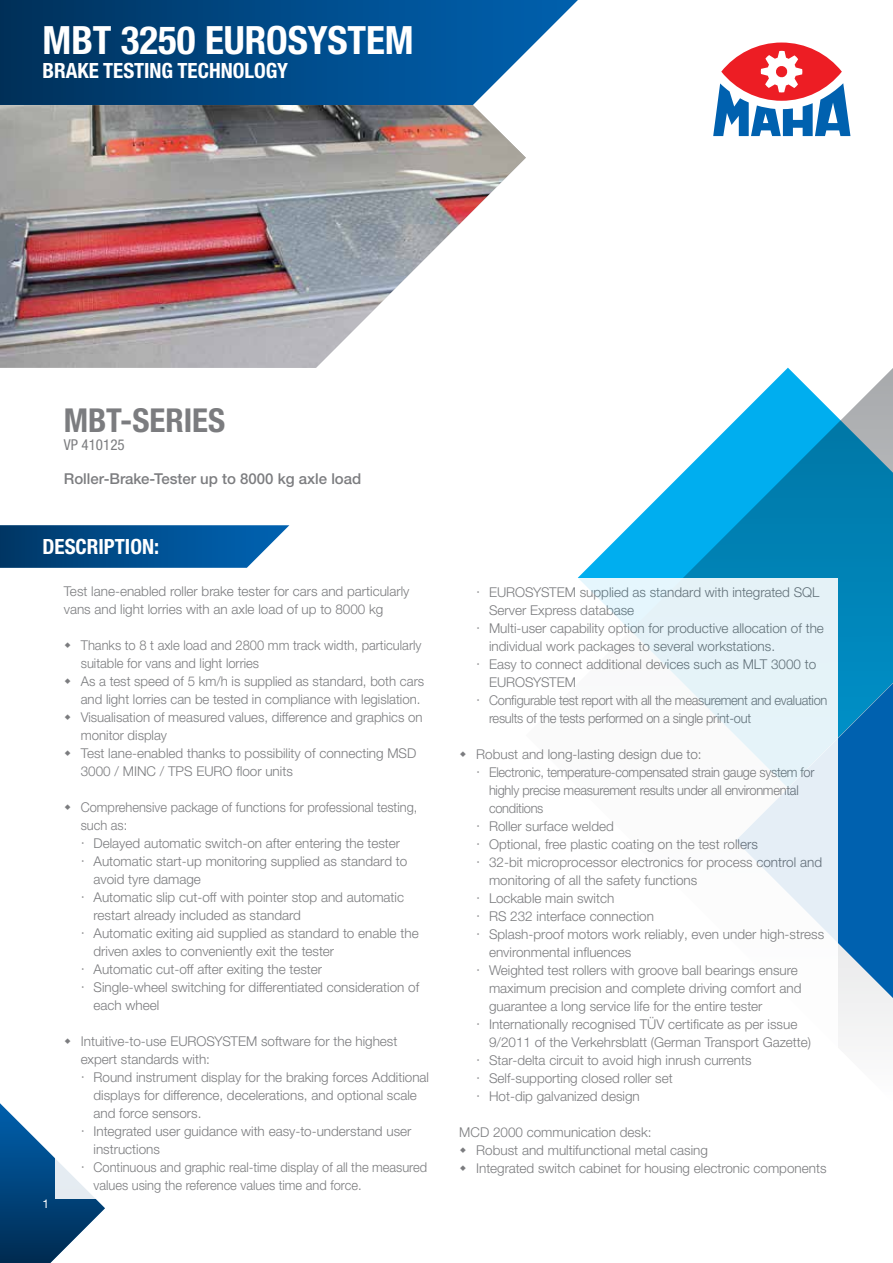
<style>
.page{position:relative;width:893px;height:1263px;background:#fff}
.page>*{position:absolute;margin:0;border:0;box-sizing:border-box;transform-origin:0 0}
.t1{font:700 condensed 39px "Helvetica Neue LTW1 G";color:#fff}
.t2{font:700 condensed 33px "Helvetica Neue LTW1 G";color:#6d6e71}
.t3{font:700 condensed 21px "Helvetica Neue LTW1 G";color:#fff}
.t4{font:500 15px "Helvetica Neue LTW1 G";color:#6d6e71}
.t5{font:condensed 15px "Helvetica Neue LTW1 G";color:#6d6e71}
.t6{font:300 13.5px/18px "Helvetica Neue LTW1 G";color:#6d6e71}
.t7{font:300 13.5px/18px "Helvetica Neue LTW1 G";color:#6d6e71;scale:.96 1}
.t8{font:300 13.5px/18px "Helvetica Neue LTW1 G";color:#6d6e71;scale:.95 1}
.t9{font:12px "Helvetica Neue LTW1 G";color:#fff}
</style>
<div class="page">
<svg style="left:578px;top:368px;width:315px;height:669px"></svg>
<svg style="left:838px;top:683px;width:55px;height:315px;background:#1571b6"></svg>
<svg style="left:0;top:0;width:578px;height:105px;background:#17588e"></svg>
<svg style="left:0;top:525px;width:289px;height:43px;background:#135b95"></svg>
<svg style="left:721px;top:43px;width:121px;height:58px"></svg>
<svg style="left:713px;top:51px;width:137px;height:85px"></svg>
<img style="left:0;top:105px;width:526px;height:263px">
<svg style="left:578px;top:578px;width:260px;height:459px"></svg>
<svg style="left:0;top:1103px;width:105px;height:160px"></svg>
<h1 class="t1" style="left:43px;top:17px;width:373px">MBT 3250 EUROSYSTEM</h1>
<h3 class="t3" style="left:43px;top:58px;width:247px">BRAKE TESTING TECHNOLOGY</h3>
<h2 class="t2" style="left:64px;top:401px;width:163px">MBT-SERIES</h2>
<p class="t5" style="left:64px;top:436px;width:62px">VP 410125</p>
<p class="t4" style="left:64px;top:470px;width:299px">Roller-Brake-Tester up to 8000 kg axle load</p>
<h3 class="t3" style="left:43px;top:534px;width:118px">DESCRIPTION:</h3>
<p class="t9" style="left:43px;top:1196px;width:8px">1</p>
<p class="t6" style="left:64px;top:582px;width:347px">Test lane-enabled roller brake tester for cars and particularly vans and light lorries with an axle load of up to 8000 kg</p>
<p class="t7" style="left:81px;top:636px;width:359px">Thanks to 8 t axle load and 2800 mm track width, particularly suitable for vans and light lorries<br>As a test speed of 5 km/h is supplied as standard, both cars and light lorries can be tested in compliance with legislation.<br>Visualisation of measured values, difference and graphics on monitor display<br>Test lane-enabled thanks to possibility of connecting MSD 3000 / MINC / TPS EURO floor units</p>
<p class="t8" style="left:81px;top:798px;width:356px">Comprehensive package of functions for professional testing, such as:</p>
<p class="t6" style="left:94px;top:834px;width:327px">Delayed automatic switch-on after entering the tester Automatic start-up monitoring supplied as standard to avoid tyre damage<br>Automatic slip cut-off with pointer stop and automatic restart already included as standard<br>Automatic exiting aid supplied as standard to enable the driven axles to conveniently exit the tester<br>Automatic cut-off after exiting the tester<br>Single-wheel switching for differentiated consideration of each wheel</p>
<p class="t6" style="left:81px;top:1032px;width:318px">Intuitive-to-use EUROSYSTEM software for the highest expert standards with:</p>
<p class="t6" style="left:94px;top:1068px;width:337px">Round instrument display for the braking forces Additional displays for difference, decelerations, and optional scale and force sensors.<br>Integrated user guidance with easy-to-understand user instructions<br>Continuous and graphic real-time display of all the measured values using the reference values time and force.</p>
<p class="t6" style="left:489px;top:583px;width:340px">EUROSYSTEM supplied as standard with integrated SQL Server Express database<br>Multi-user capability option for productive allocation of the individual work packages to several workstations.<br>Easy to connect additional devices such as MLT 3000 to EUROSYSTEM<br>Configurable test report with all the measurement and evaluation results of the tests performed on a single print-out</p>
<p class="t6" style="left:489px;top:745px;width:337px;text-indent:-13px">Robust and long-lasting design due to:<br>Electronic, temperature-compensated strain gauge system for highly precise measurement results under all environmental conditions<br>Roller surface welded<br>Optional, free plastic coating on the test rollers<br>32-bit microprocessor electronics for process control and monitoring of all the safety functions<br>Lockable main switch<br>RS 232 interface connection<br>Splash-proof motors work reliably, even under high-stress environmental influences<br>Weighted test rollers with groove ball bearings ensure maximum precision and complete driving comfort and guarantee a long service life for the entire tester Internationally recognised TÜV certificate as per issue 9/2011 of the Verkehrsblatt (German Transport Gazette)<br>Star-delta circuit to avoid high inrush currents Self-supporting closed roller set<br>Hot-dip galvanized design</p>
<p class="t6" style="left:476px;top:1123px;width:352px;text-indent:-17px">MCD 2000 communication desk:<br>Robust and multifunctional metal casing<br>Integrated switch cabinet for housing electronic components</p>
</div>
